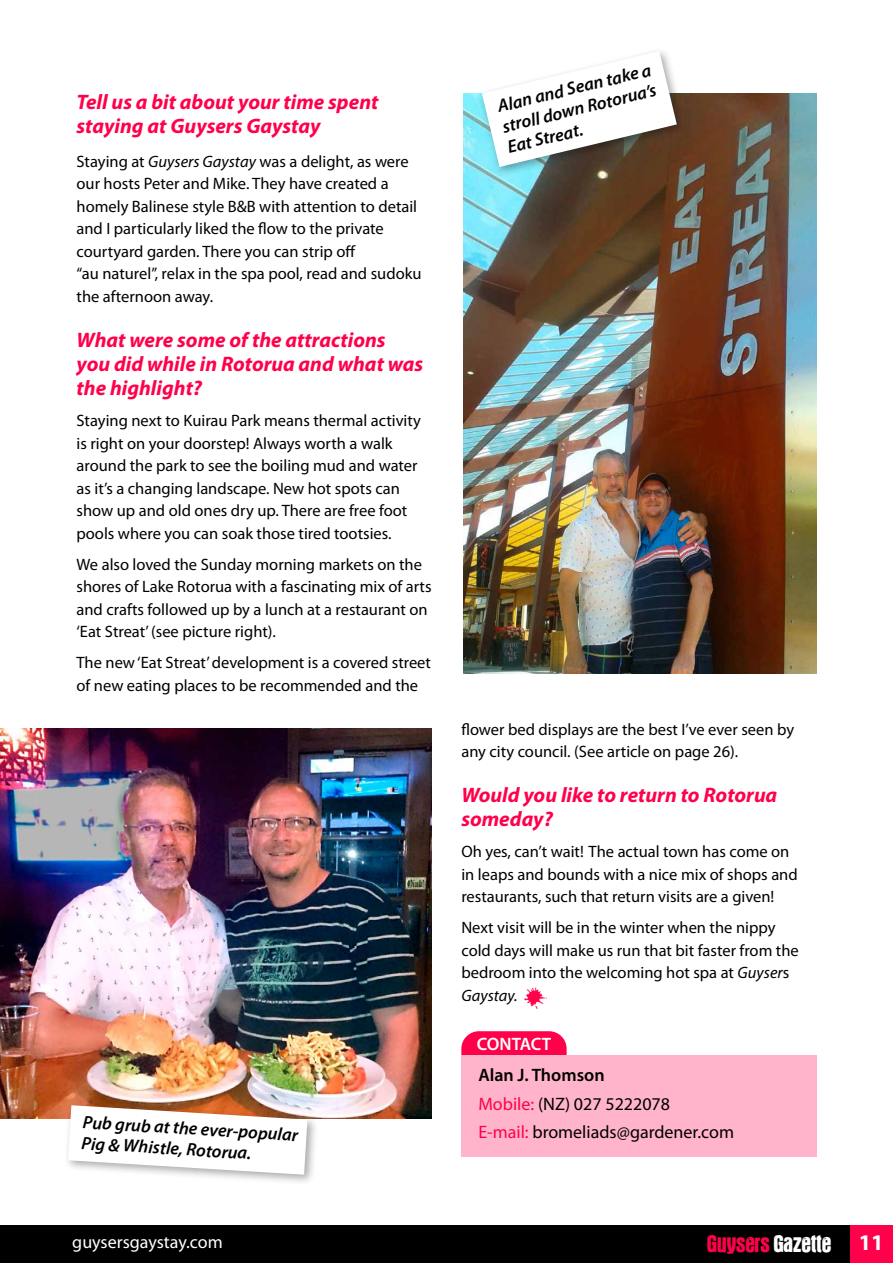
<style>
.page{position:relative;width:893px;height:1263px;background:#fff}
.page>*{position:absolute;margin:0;border:0;box-sizing:border-box;transform-origin:0 0}
.t1{font:900 25.5px "Gustav";color:#ff004a}
.t2{font:italic 700 21px/24px "Myriad Pro";color:#ff004a}
.t3{font:italic 600 18px/21.1px "Myriad Pro";color:#000;text-align:justify}
.t4{font:18px/28.2px "Myriad Pro";color:#000}
.t5{font:18px "Myriad Pro";color:#fff}
.t6{font:600 18px "Myriad Pro";letter-spacing:-.01em;color:#fff}
.t7{font:16.5px/22.5px "Myriad Pro";color:#000}
.t8{font:16.5px "Splitsplatsplodge";color:#ff004a}
.s1{font-style:italic}
.s2{font-weight:600}
.s3{color:#ff004a}
.s4{color:#fff}
.s5{font-family:"Myriad Pro";font-weight:700;font-size:22.5px;color:#fff}
</style>
<div class="page">
<img style="left:463px;top:94px;width:353px;height:580px">
<img style="left:0;top:729px;width:432px;height:389px">
<svg style="left:461px;top:1031px;width:106px;height:24px;background:#ff1156"></svg>
<div style="left:461px;top:1055px;width:355px;height:102px;background:#ffb4cb"></div>
<div style="left:477px;top:46px;width:210px;height:132px;background:#000;opacity:.34"></div>
<svg style="left:482px;top:51px;width:195px;height:116px"></svg>
<div style="left:63px;top:1100px;width:255px;height:85px;background:#000;opacity:.34"></div>
<svg style="left:68px;top:1105px;width:239px;height:70px"></svg>
<div style="left:849px;top:1225px;width:44px;height:38px;background:#ff004a"></div>
<div style="left:0;top:1225px;width:850px;height:38px;background:#000"></div>
<p class="t2" style="left:77px;top:90px;width:303px">Tell us a bit about your time spent staying at Guysers Gaystay</p>
<p class="t7" style="left:77px;top:150px;width:347px">Staying at <span class="s1">Guysers Gaystay</span> was a delight, as were our hosts Peter and Mike. They have created a homely Balinese style B&amp;B with attention to detail and I particularly liked the flow to the private courtyard garden. There you can strip off<br>“au naturel”, relax in the spa pool, read and sudoku the afternoon away.</p>
<p class="t2" style="left:77px;top:327px;width:348px">What were some of the attractions you did while in Rotorua and what was the highlight?</p>
<p class="t7" style="left:77px;top:409px;width:346px">Staying next to Kuirau Park means thermal activity is right on your doorstep! Always worth a walk around the park to see the boiling mud and water as it’s a changing landscape. New hot spots can show up and old ones dry up. There are free foot pools where you can soak those tired tootsies.</p>
<p class="t7" style="left:77px;top:553px;width:357px">We also loved the Sunday morning markets on the shores of Lake Rotorua with a fascinating mix of arts and crafts followed up by a lunch at a restaurant on ‘Eat Streat’ (see picture right).</p>
<p class="t7" style="left:77px;top:651px;width:356px">The new ‘Eat Streat’ development is a covered street of new eating places to be recommended and the</p>
<p class="t3" style="left:84px;top:1110px;width:217px;rotate:4deg">Pub grub at the ever-popular<br>Pig &amp; Whistle, Rotorua.</p>
<p class="t3" style="left:495px;top:95px;width:159px;rotate:-13deg">Alan and Sean take a stroll down Rotorua’s Eat Streat.</p>
<p class="t7" style="left:461px;top:717px;width:334px">flower bed displays are the best I’ve ever seen by any city council. (See article on page 26).</p>
<p class="t2" style="left:461px;top:783px;width:317px">Would you like to return to Rotorua someday?</p>
<p class="t7" style="left:461px;top:840px;width:338px">Oh yes, can’t wait! The actual town has come on in leaps and bounds with a nice mix of shops and restaurants, such that return visits are a given!</p>
<p class="t7" style="left:461px;top:916px;width:339px">Next visit will be in the winter when the nippy cold days will make us run that bit faster from the bedroom into the welcoming hot spa at <span class="s1">Guyser</span>s <span class="s1">Gaystay.</span></p>
<p class="t8" style="left:524px;top:985px;width:25px">q</p>
<p class="t6" style="left:477px;top:1032px;width:76px">CONTACT</p>
<p class="t4" style="left:478px;top:1061px;width:257px"><span class="s2">Alan J. Thomson<br></span><span class="s3">Mobile:</span> (NZ) 027 5222078<br><span class="s3">E-mail:</span> bromeliads@gardener.com</p>
<p class="t5" style="left:72px;top:1230px;width:152px">guysersgaystay.com</p>
<h1 class="t1" style="left:707px;top:1233px;width:178px">Guysers <span class="s4">Gazette</span> <span class="s5">11</span></h1>
</div>
